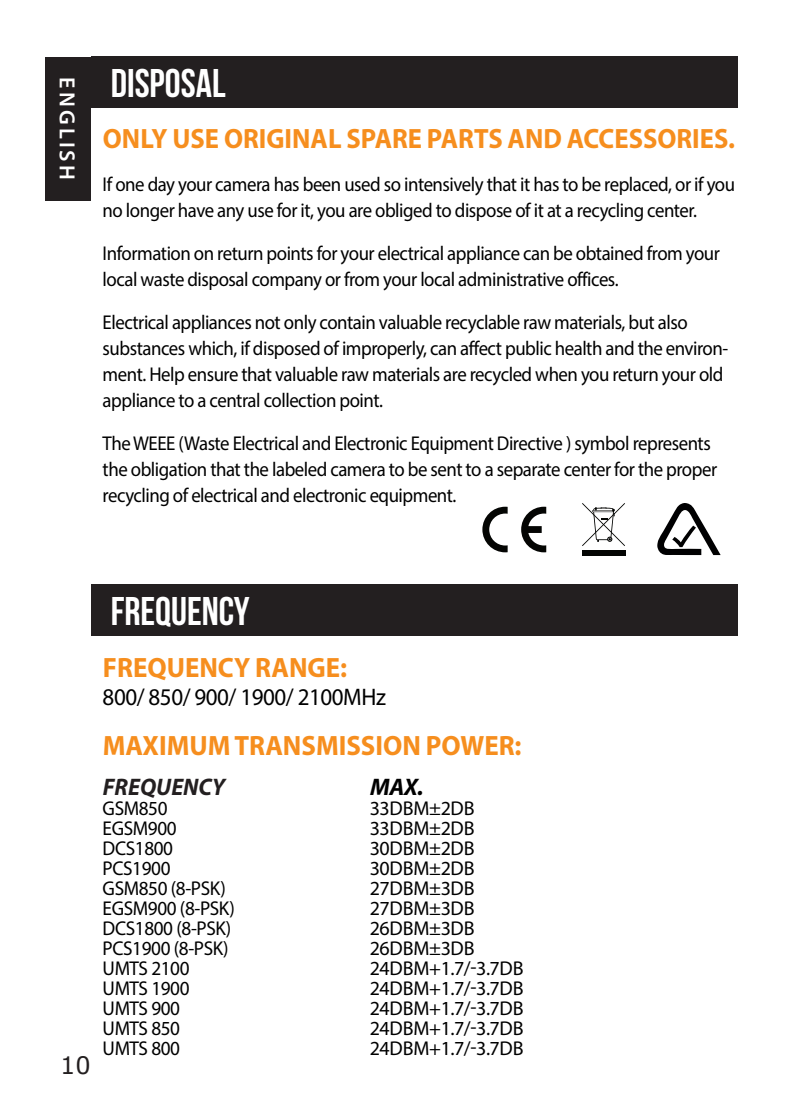
<style>
.page{position:relative;width:794px;height:1112px;background:#fff}
.page>*{position:absolute;margin:0;border:0;box-sizing:border-box;transform-origin:0 0}
.t1{font:700 40px "Bebas Neue";color:#fff}
.t2{font:700 28px "Myriad Pro";color:#f68e1e;scale:.95 1}
.t3{font:700 28px "Myriad Pro";color:#f68e1e;scale:.96 1}
.t4{font:24px "Myriad Pro";letter-spacing:-.02em;color:#000;scale:.96 1}
.t5{font:italic 700 24px "Myriad Pro";color:#231f20;scale:.96 1}
.t6{font:italic 700 24px "Myriad Pro";color:#000}
.t7{font:24px "Verdana";color:#231f20}
.t8{font:600 22px "Myriad Pro";letter-spacing:.14em;color:#fff}
.t9{font:20px/26px "Myriad Pro";letter-spacing:-.025em;color:#000;scale:.94 1}
.t10{font:20px/20px "Myriad Pro";letter-spacing:-.025em;color:#000}
.t11{font:20px/20px "Myriad Pro";letter-spacing:-.025em;color:#000;scale:.96 1}
</style>
<div class="page">
<div style="left:45px;top:57px;width:46px;height:143px;background:#231f20"></div>
<div style="left:91px;top:57px;width:646px;height:51px;background:#231f20"></div>
<div style="left:91px;top:584px;width:646px;height:51px;background:#231f20"></div>
<svg style="left:521px;top:506px;width:25px;height:46px"></svg>
<svg style="left:482px;top:506px;width:25px;height:46px"></svg>
<svg style="left:582px;top:503px;width:43px;height:43px"></svg>
<div style="left:582px;top:550px;width:43px;height:5px;background:#040503"></div>
<svg style="left:657px;top:503px;width:63px;height:52px"></svg>
<p class="t8" style="left:81px;top:77px;width:104px;rotate:90deg">ENGLISH</p>
<h1 class="t1" style="left:111px;top:61px;width:116px">DISPOSAL</h1>
<h2 class="t2" style="left:103px;top:120px;width:667px">ONLY USE ORIGINAL SPARE PARTS AND ACCESSORIES.</h2>
<p class="t9" style="left:103px;top:171px;width:674px">If one day your camera has been used so intensively that it has to be replaced, or if you no longer have any use for it, you are obliged to dispose of it at a recycling center.</p>
<p class="t9" style="left:103px;top:240px;width:658px">Information on return points for your electrical appliance can be obtained from your local waste disposal company or from your local administrative offices.</p>
<p class="t9" style="left:103px;top:309px;width:667px">Electrical appliances not only contain valuable recyclable raw materials, but also substances which, if disposed of improperly, can affect public health and the environ&shy;ment. Help ensure that valuable raw materials are recycled when you return your old appliance to a central collection point.</p>
<p class="t9" style="left:103px;top:430px;width:655px">The WEEE (Waste Electrical and Electronic Equipment Directive ) symbol represents the obligation that the labeled camera to be sent to a separate center for the proper recycling of electrical and electronic equipment.</p>
<p class="t7" style="left:60px;top:1048px;width:32px">10</p>
<h1 class="t1" style="left:111px;top:589px;width:140px">FREQUENCY</h1>
<h2 class="t3" style="left:103px;top:648px;width:256px">FREQUENCY RANGE:</h2>
<p class="t4" style="left:103px;top:681px;width:297px">800/ 850/ 900/ 1900/ 2100MHz</p>
<h2 class="t3" style="left:103px;top:727px;width:437px">MAXIMUM TRANSMISSION POWER:</h2>
<p class="t5" style="left:103px;top:770px;width:129px">FREQUENCY</p>
<p class="t11" style="left:103px;top:797px;width:139px">GSM850<br>EGSM900<br>DCS1800<br>PCS1900<br>GSM850 (8-PSK)<br>EGSM900 (8-PSK)<br>DCS1800 (8-PSK)<br>PCS1900 (8-PSK)<br>UMTS 2100<br>UMTS 1900<br>UMTS 900<br>UMTS 850<br>UMTS 800</p>
<p class="t6" style="left:370px;top:771px;width:55px">MAX.</p>
<p class="t10" style="left:370px;top:798px;width:155px">33DBM±2DB<br>33DBM±2DB<br>30DBM±2DB<br>30DBM±2DB<br>27DBM±3DB<br>27DBM±3DB<br>26DBM±3DB<br>26DBM±3DB<br>24DBM+1.7/-3.7DB<br>24DBM+1.7/-3.7DB<br>24DBM+1.7/-3.7DB<br>24DBM+1.7/-3.7DB<br>24DBM+1.7/-3.7DB</p>
</div>
